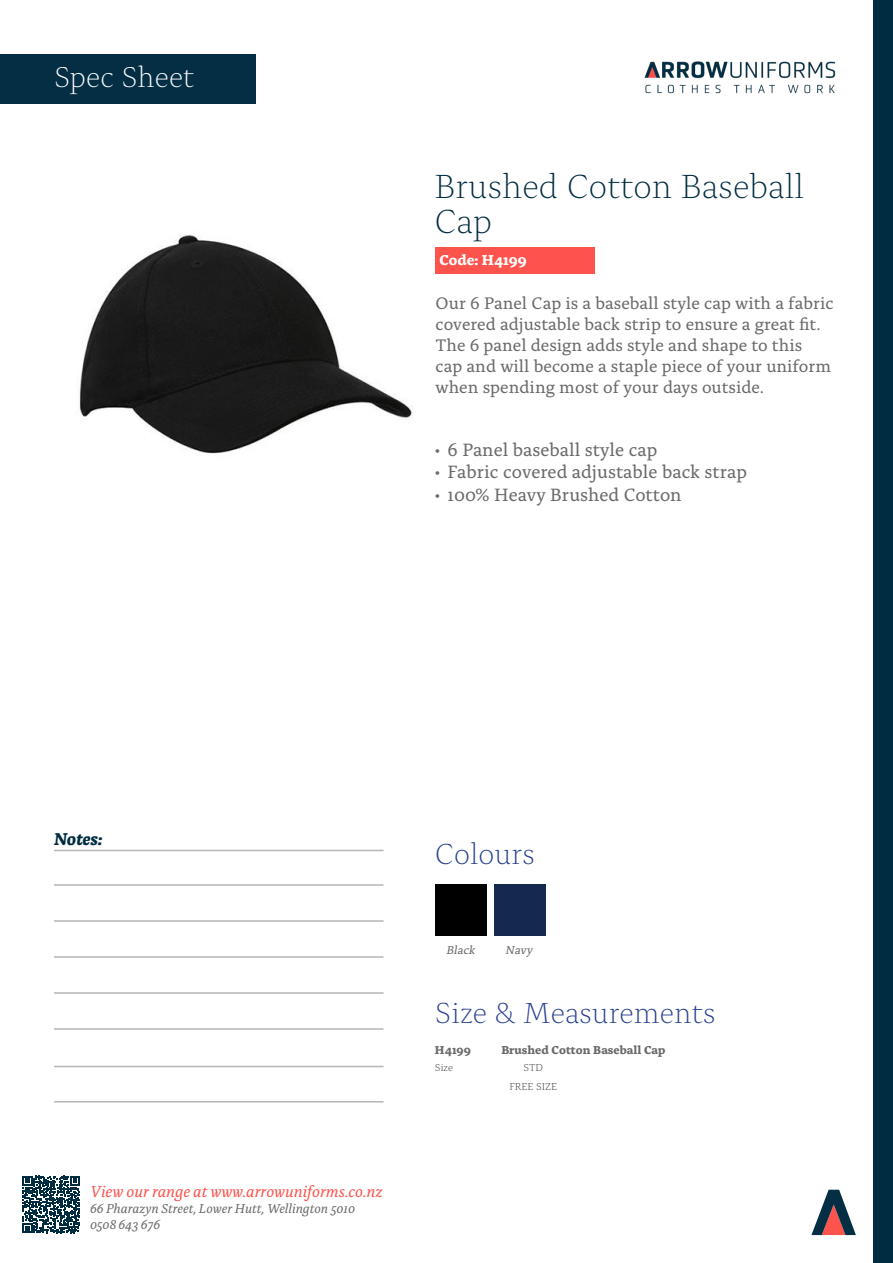
<style>
.page{position:relative;width:893px;height:1263px;background:#fff}
.page>*{position:absolute;margin:0;border:0;box-sizing:border-box;transform-origin:0 0}
.t1{font:300 35.1px/35.1px "Alda OTCEV";color:#002c41}
.t2{font:300 30.45px "Alda OTCEV";color:#253f8e}
.t3{font:300 30px "Alda OTCEV";color:#fff}
.t4{font:18.75px "Alda OTCEV";color:#6b6a6a}
.t5{font:italic 700 18px "Alda OTCEV";letter-spacing:-.01em;color:#002c41}
.t6{font:17.55px/21px "Alda OTCEV";color:#6b6a6a}
.t7{font:italic 16.5px "Alda OTCEV";color:#fc534c}
.t8{font:700 15px "Alda OTCEV";color:#fff}
.t9{font:italic 13.5px/16.2px "Alda OTCEV";color:#6b6a6a}
.t10{font:700 12px "Alda OTCEV";color:#6b6a6a}
.t11{font:italic 12px "Alda OTCEV";color:#6b6a6a}
.Table{font:300 10.5px "Alda OTCEV";color:#231f20}
</style>
<div class="page">
<img style="left:644px;top:61px;width:192px;height:33px">
<div style="left:1px;top:54px;width:255px;height:50px;background:#032e43"></div>
<svg style="left:811px;top:1190px;width:45px;height:45px"></svg>
<img style="left:79px;top:234px;width:334px;height:220px">
<div style="left:873px;top:0;width:20px;height:1263px;background:#002c41"></div>
<div style="left:435px;top:884px;width:51px;height:51px;background:#000"></div>
<div style="left:494px;top:884px;width:51px;height:51px;background:#152850"></div>
<hr style="left:54px;top:850px;width:330px;height:1px;background:#b7b5b6">
<hr style="left:54px;top:884px;width:330px;height:2px;background:#b7b5b6">
<hr style="left:54px;top:920px;width:330px;height:2px;background:#b7b5b6">
<hr style="left:54px;top:956px;width:330px;height:2px;background:#b7b5b6">
<hr style="left:54px;top:992px;width:330px;height:2px;background:#b7b5b6">
<hr style="left:54px;top:1028px;width:330px;height:2px;background:#b7b5b6">
<hr style="left:54px;top:1066px;width:330px;height:1px;background:#b7b5b6">
<hr style="left:54px;top:1101px;width:330px;height:1px;background:#b7b5b6">
<div style="left:435px;top:248px;width:160px;height:26px;background:#fc534c"></div>
<svg style="left:23px;top:1176px;width:57px;height:57px"></svg>
<h3 class="t3" style="left:54px;top:55px;width:142px">Spec Sheet</h3>
<p class="t1" style="left:435px;top:166px;width:371px">Brushed Cotton Baseball<br>Cap</p>
<p class="t8" style="left:439px;top:248px;width:89px">Code: H4199</p>
<p class="t6" style="left:436px;top:291px;width:400px">Our 6 Panel Cap is a baseball style cap with a fabric covered adjustable back strip to ensure a great fit.<br>The 6 panel design adds style and shape to this<br>cap and will become a staple piece of your uniform when spending most of your days outside.</p>
<p class="t4" style="left:434px;top:436px;width:224px">• 6 Panel baseball style cap</p>
<p class="t4" style="left:434px;top:458px;width:314px">• Fabric covered adjustable back strap</p>
<p class="t4" style="left:434px;top:481px;width:249px">• 100% Heavy Brushed Cotton</p>
<p class="t5" style="left:54px;top:824px;width:50px">Notes:</p>
<p class="t7" style="left:90px;top:1178px;width:294px">View our range at www.arrowuniforms.co.nz</p>
<p class="t9" style="left:90px;top:1199px;width:267px">66 Pharazyn Street, Lower Hutt, Wellington 5010<br>0508 643 676</p>
<p class="t2" style="left:435px;top:831px;width:101px">Colours</p>
<p class="t11" style="left:446px;top:941px;width:33px">Black</p>
<p class="t11" style="left:505px;top:941px;width:29px">Navy</p>
<p class="t2" style="left:435px;top:990px;width:282px">Size &amp; Measurements</p>
<p class="t10" style="left:435px;top:1040px;width:37px">H4199</p>
<p class="t10" style="left:501px;top:1040px;width:166px">Brushed Cotton Baseball Cap</p>
<p class="Table" style="left:435px;top:1059px;width:20px">Size</p>
<p class="Table" style="left:523px;top:1059px;width:21px">STD</p>
<p class="Table" style="left:509px;top:1079px;width:49px">FREE SIZE</p>
</div>
